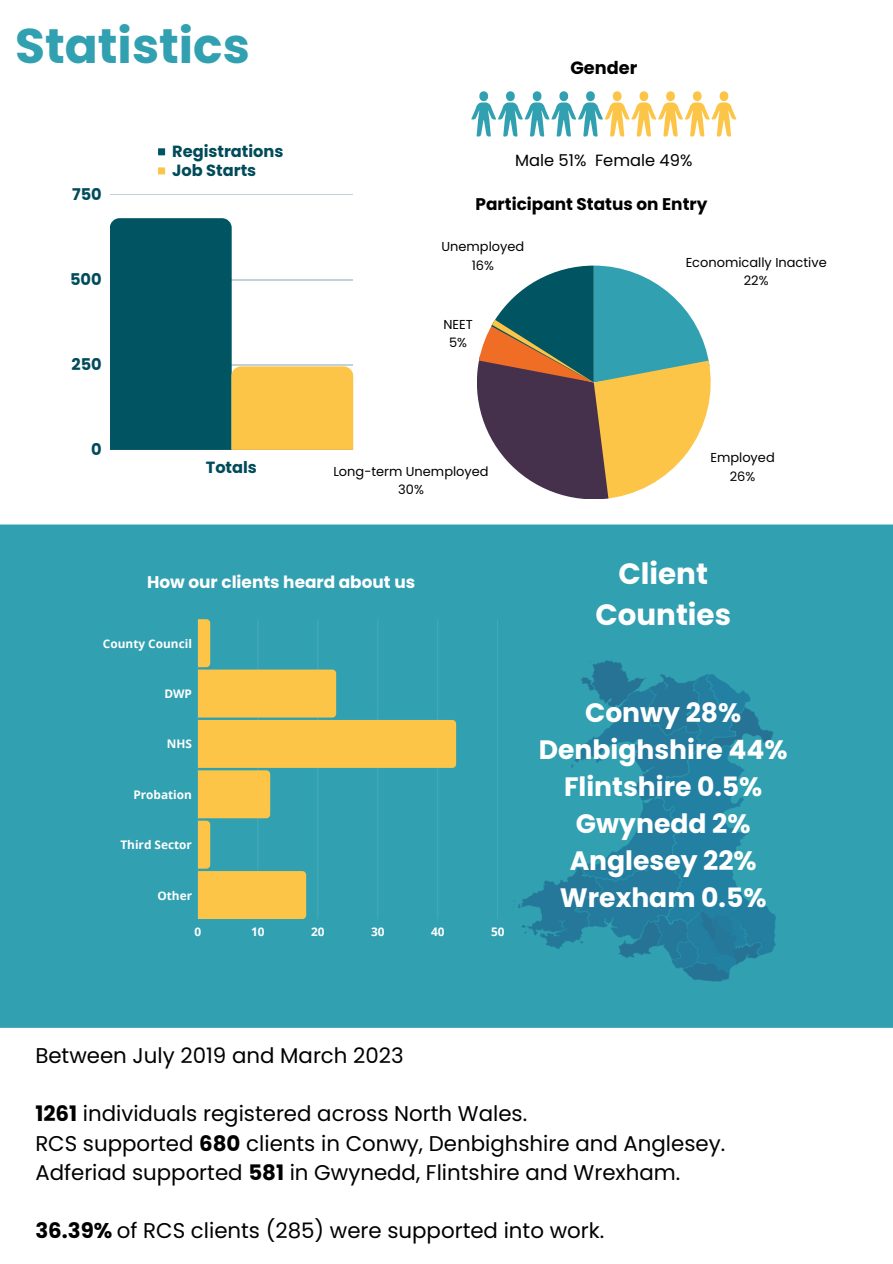
<style>
.page{position:relative;width:893px;height:1264px;background:#fff}
.page>*{position:absolute;margin:0;border:0;box-sizing:border-box;transform-origin:0 0}
.t1{font:700 48.6px "Poppins";color:#31a0b1}
.t2{font:700 29.4px/40.8px "Poppins";color:#fff;text-align:center}
.t3{font:700 26.55px/37px "Poppins";color:#fff;text-align:center}
.t4{font:21.3px/29.2px "Poppins";color:#000}
.t5{font:700 17.7px "Poppins";color:#000}
.t6{font:700 16.95px "Poppins";color:#fff}
.t7{font:700 16.8px "Poppins";color:#000}
.t8{font:700 16.2px/19.2px "Poppins";color:#004b5a}
.t9{font:16.2px "Poppins";color:#000}
.t10{font:12.9px/18px "Poppins";color:#000;text-align:center}
.t11{font:700 11.85px "Open Sans";color:#fff}
.s1{font-weight:700}
</style>
<div class="page">
<div style="left:0;top:0;width:892px;height:1263px;background:#31a0b1"></div>
<div style="left:0;top:0;width:892px;height:524px;background:#fff"></div>
<svg style="left:477px;top:265px;width:233px;height:234px"></svg>
<svg style="left:471px;top:91px;width:265px;height:45px"></svg>
<svg style="left:198px;top:619px;width:300px;height:300px"></svg>
<svg style="left:198px;top:619px;width:12px;height:48px"></svg>
<svg style="left:332px;top:669px;width:4px;height:48px"></svg>
<svg style="left:452px;top:720px;width:4px;height:48px"></svg>
<svg style="left:198px;top:770px;width:108px;height:149px"></svg>
<div style="left:158px;top:148px;width:7px;height:7px;background:#015562"></div>
<div style="left:158px;top:167px;width:7px;height:7px;background:#fcc547"></div>
<hr style="left:110px;top:194px;width:243px;height:1px;background:#004b5a">
<svg style="left:110px;top:218px;width:243px;height:232px;background:#7f9f8f"></svg>
<img style="left:514px;top:660px;width:262px;height:322px">
<div style="left:0;top:1027px;width:892px;height:236px;background:#fff"></div>
<h4 class="t1" style="left:15px;top:12px;width:236px">Statistics</h4>
<p class="t8" style="left:72px;top:185px;width:31px">750</p>
<p class="t8" style="left:70px;top:270px;width:33px">500</p>
<p class="t8" style="left:71px;top:355px;width:32px">250</p>
<p class="t8" style="left:91px;top:440px;width:12px">0</p>
<p class="t8" style="left:172px;top:142px;width:113px">Registrations<br>Job Starts</p>
<p class="t8" style="left:206px;top:457px;width:53px">Totals</p>
<h4 class="t5" style="left:570px;top:55px;width:68px">Gender</h4>
<p class="t9" style="left:515px;top:149px;width:179px">Male 51% Female 49%</p>
<h4 class="t7" style="left:475px;top:192px;width:233px">Participant Status on Entry</h4>
<p class="t10" style="left:441px;top:238px;width:84px">Unemployed<br>16%</p>
<p class="t10" style="left:443px;top:315px;width:31px">NEET<br>5%</p>
<p class="t10" style="left:333px;top:463px;width:157px">Long-term Unemployed<br>30%</p>
<p class="t10" style="left:685px;top:253px;width:143px">Economically Inactive<br>22%</p>
<p class="t10" style="left:710px;top:449px;width:66px">Employed<br>26%</p>
<h2 class="t6" style="left:147px;top:570px;width:269px">How our clients heard about us</h2>
<p class="t11" style="left:103px;top:635px;width:91px">County Council</p>
<p class="t11" style="left:164px;top:685px;width:29px">DWP</p>
<p class="t11" style="left:167px;top:735px;width:27px">NHS</p>
<p class="t11" style="left:133px;top:786px;width:60px">Probation</p>
<p class="t11" style="left:120px;top:836px;width:73px">Third Sector</p>
<p class="t11" style="left:157px;top:886px;width:36px">Other</p>
<p class="t11" style="left:194px;top:923px;width:8px">0</p>
<p class="t11" style="left:251px;top:923px;width:15px">10</p>
<p class="t11" style="left:311px;top:923px;width:15px">20</p>
<p class="t11" style="left:371px;top:923px;width:15px">30</p>
<p class="t11" style="left:431px;top:923px;width:15px">40</p>
<p class="t11" style="left:491px;top:923px;width:15px">50</p>
<p class="t2" style="left:595px;top:553px;width:137px">Client<br>Counties</p>
<h2 class="t3" style="left:538px;top:693px;width:250px">Conwy 28%<br>Denbighshire 44%<br>Flintshire 0.5%<br>Gwynedd 2%<br>Anglesey 22%<br>Wrexham 0.5%</h2>
<h3 class="t4" style="left:35px;top:1040px;width:370px">Between July 2019 and March 2023</h3>
<h3 class="t4" style="left:35px;top:1099px;width:691px"><span class="s1">1261</span> individuals registered across North Wales.<br>RCS supported <span class="s1">680</span> clients in Conwy, Denbighshire and Anglesey.<br>Adferiad supported <span class="s1">581</span> in Gwynedd, Flintshire and Wrexham.</h3>
<h3 class="t4" style="left:35px;top:1216px;width:570px"><span class="s1">36.39%</span> of RCS clients (285) were supported into work.</h3>
</div>
